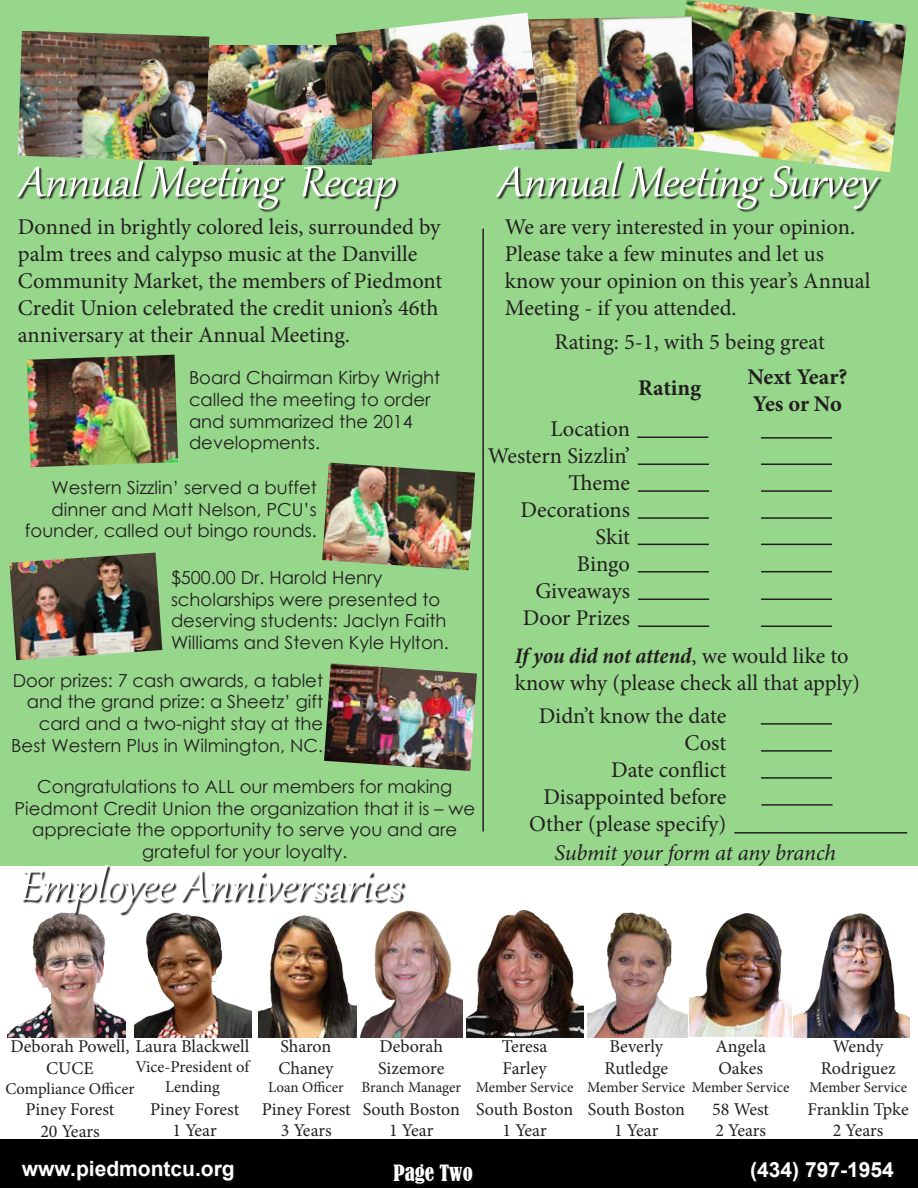
<style>
.page{position:relative;width:918px;height:1188px;background:#fff}
.page>*{position:absolute;margin:0;border:0;box-sizing:border-box;transform-origin:0 0}
.t1{font:italic 52.5px "Gabriola";color:#fff}
.t2{font:22.5px/27px "Minion Pro";color:#231f20}
.t3{font:italic 22.5px "Minion Pro";letter-spacing:-.015em;color:#231f20}
.t4{font:700 22.5px/27px "Minion Pro";letter-spacing:-.005em;color:#231f20}
.t5{font:700 21px "Arial";color:#fff}
.t6{font:condensed 21px "Bernard";color:#fff}
.t7{font:18px/21.6px "Century Gothic";color:#231f20;text-align:right}
.t8{font:18px/21.6px "Minion Pro";letter-spacing:-.005em;color:#231f20;text-align:center}
.t9{font:16.5px/19.8px "Minion Pro";color:#231f20;text-align:center}
.t10{font:15px "Minion Pro";color:#231f20}
.s1{font-weight:700;font-style:italic;font-stretch:condensed}
</style>
<div class="page">
<div style="left:0;top:0;width:918px;height:866px;background:#97d78c"></div>
<div style="left:0;top:1140px;width:918px;height:48px;background:#000"></div>
<div style="left:394px;top:1166px;width:81px;height:21px;background:#080707"></div>
<div style="left:752px;top:1163px;width:144px;height:22px;background:#231f20;opacity:.5"></div>
<div style="left:23px;top:1162px;width:213px;height:22px;background:#231f20;opacity:.5"></div>
<img style="left:690px;top:913px;width:102px;height:124px">
<img style="left:588px;top:912px;width:99px;height:125px">
<img style="left:7px;top:916px;width:118px;height:121px">
<img style="left:360px;top:910px;width:102px;height:127px">
<img style="left:134px;top:916px;width:117px;height:122px">
<img style="left:258px;top:916px;width:98px;height:121px">
<img style="left:466px;top:910px;width:118px;height:127px">
<img style="left:794px;top:913px;width:116px;height:124px">
<div style="left:22px;top:866px;width:384px;height:50px;background:#231f20;opacity:.95"></div>
<img style="left:670px;top:0;width:237px;height:172px">
<img style="left:542px;top:16px;width:152px;height:134px">
<img style="left:336px;top:13px;width:206px;height:149px">
<img style="left:209px;top:46px;width:162px;height:116px">
<img style="left:18px;top:31px;width:191px;height:131px">
<div style="left:18px;top:162px;width:381px;height:51px;background:#231f20;opacity:.95"></div>
<hr style="left:482px;top:229px;width:2px;height:603px;background:#231f20">
<div style="left:497px;top:162px;width:385px;height:51px;background:#231f20;opacity:.95"></div>
<hr style="left:761px;top:437px;width:71px;height:2px;background:#231f20">
<hr style="left:761px;top:464px;width:71px;height:1px;background:#231f20">
<hr style="left:761px;top:490px;width:71px;height:2px;background:#231f20">
<hr style="left:637px;top:437px;width:71px;height:1px;background:#231f20">
<hr style="left:638px;top:464px;width:71px;height:1px;background:#231f20">
<hr style="left:638px;top:490px;width:71px;height:2px;background:#231f20">
<hr style="left:761px;top:517px;width:71px;height:2px;background:#231f20">
<hr style="left:638px;top:517px;width:71px;height:2px;background:#231f20">
<hr style="left:638px;top:544px;width:71px;height:1px;background:#231f20">
<hr style="left:761px;top:544px;width:71px;height:1px;background:#231f20">
<hr style="left:638px;top:571px;width:71px;height:2px;background:#231f20">
<hr style="left:761px;top:571px;width:71px;height:1px;background:#231f20">
<hr style="left:638px;top:599px;width:71px;height:1px;background:#231f20">
<hr style="left:761px;top:599px;width:71px;height:1px;background:#231f20">
<hr style="left:638px;top:626px;width:71px;height:1px;background:#231f20">
<hr style="left:761px;top:626px;width:71px;height:1px;background:#231f20">
<hr style="left:761px;top:723px;width:71px;height:2px;background:#231f20">
<hr style="left:761px;top:750px;width:71px;height:2px;background:#231f20">
<hr style="left:761px;top:777px;width:71px;height:2px;background:#231f20">
<hr style="left:761px;top:804px;width:72px;height:2px;background:#231f20">
<hr style="left:734px;top:832px;width:173px;height:2px;background:#231f20">
<img style="left:322px;top:463px;width:153px;height:107px">
<img style="left:9px;top:553px;width:153px;height:107px">
<img style="left:27px;top:355px;width:151px;height:112px">
<img style="left:324px;top:663px;width:153px;height:108px">
<h1 class="t1" style="left:18px;top:147px;width:396px">AnnualMeetingRecap</h1>
<h1 class="t1" style="left:497px;top:147px;width:397px">AnnualMeetingSurvey</h1>
<p class="t2" style="left:505px;top:214px;width:367px">We are very interested in your opinion.<br>Please take a few minutes and let us know your opinion on this year’s Annual Meeting - if you attended.</p>
<p class="t2" style="left:554px;top:329px;width:272px">Rating: 5-1, with 5 being great</p>
<p class="t2" style="left:18px;top:214px;width:426px">Donned in brightly colored leis, surrounded by palm trees and calypso music at the Danville Community Market, the members of Piedmont Credit Union celebrated the credit union’s 46th anniversary at their Annual Meeting.</p>
<p class="t7" style="left:189px;top:367px;width:253px;text-align:left">Board Chairman Kirby Wright called the meeting to order and summarized the 2014 developments.</p>
<p class="t7" style="left:25px;top:477px;width:293px">Western Sizzlin’ served a buffet dinner and Matt Nelson, PCU’s founder, called out bingo rounds.</p>
<p class="t7" style="left:171px;top:567px;width:279px;text-align:left">$500.00 Dr. Harold Henry scholarships were presented to deserving students: Jaclyn Faith<br>Williams and Steven Kyle Hylton.</p>
<p class="t7" style="left:11px;top:669px;width:313px">Door prizes: 7 cash awards, a tablet and the grand prize: a Sheetz’ gift card and a two-night stay at the Best Western Plus in Wilmington, NC.</p>
<p class="t7" style="left:15px;top:775px;width:462px;text-align:center">Congratulations to ALL our members for making Piedmont Credit Union the organization that it is – we appreciate the opportunity to serve you and are grateful for your loyalty.</p>
<h1 class="t1" style="left:18px;top:851px;width:402px">EmployeeAnniversaries</h1>
<p class="t2" style="left:488px;top:415px;width:144px;text-align:right">Location<br>Western Sizzlin’<br>Theme<br>Decorations<br>Skit<br>Bingo<br>Giveaways<br>Door Prizes</p>
<p class="t4" style="left:638px;top:374px;width:65px">Rating</p>
<p class="t4" style="left:747px;top:363px;width:102px">Next Year?<br>Yes or No</p>
<p class="t2" style="left:515px;top:643px;width:347px"><span class="s1">If you did not attend</span>, we would like to know why (please check all that apply)</p>
<p class="t2" style="left:529px;top:702px;width:199px;text-align:right">Didn’t know the date<br>Cost<br>Date conflict<br>Disappointed before<br>Other (please specify)</p>
<p class="t3" style="left:555px;top:837px;width:283px">Submit your form at any branch</p>
<p class="t8" style="left:46px;top:1036px;width:205px;text-align:left;text-indent:-36px">Deborah Powell, Laura Blackwell<br>CUCE</p>
<p class="t9" style="left:5px;top:1079px;width:131px">Compliance Officer</p>
<p class="t8" style="left:26px;top:1099px;width:90px">Piney Forest<br>20 Years</p>
<p class="t9" style="left:135px;top:1057px;width:115px">Vice-President of<br>Lending</p>
<p class="t8" style="left:150px;top:1098px;width:90px">Piney Forest<br>1 Year</p>
<p class="t8" style="left:278px;top:1036px;width:57px;text-align:left">Sharon<br>Chaney</p>
<p class="t10" style="left:268px;top:1077px;width:77px">Loan Officer</p>
<p class="t8" style="left:262px;top:1098px;width:90px">Piney Forest<br>3 Years</p>
<p class="t8" style="left:378px;top:1036px;width:68px;text-align:left">Deborah<br>Sizemore</p>
<p class="t10" style="left:362px;top:1077px;width:101px">Branch Manager</p>
<p class="t8" style="left:363px;top:1098px;width:99px">South Boston<br>1 Year</p>
<p class="t8" style="left:502px;top:1036px;width:47px;text-align:left">Teresa<br>Farley</p>
<p class="t10" style="left:476px;top:1077px;width:100px">Member Service</p>
<p class="t8" style="left:476px;top:1098px;width:99px">South Boston<br>1 Year</p>
<p class="t8" style="left:715px;top:1036px;width:52px;text-align:left">Angela<br>Oakes</p>
<p class="t8" style="left:712px;top:1098px;width:58px;text-align:left">58 West<br>2 Years</p>
<p class="t8" style="left:605px;top:1036px;width:65px;text-align:left">Beverly<br>Rutledge</p>
<p class="t10" style="left:587px;top:1077px;width:204px">Member Service Member Service</p>
<p class="t8" style="left:588px;top:1098px;width:99px">South Boston<br>1 Year</p>
<p class="t8" style="left:821px;top:1036px;width:76px">Wendy<br>Rodriguez</p>
<p class="t10" style="left:809px;top:1077px;width:100px">Member Service</p>
<p class="t8" style="left:808px;top:1098px;width:103px">Franklin Tpke<br>2 Years</p>
<p class="t5" style="left:22px;top:1155px;width:214px">www.piedmontcu.org</p>
<p class="t6" style="left:393px;top:1160px;width:81px">Page Two</p>
<p class="t5" style="left:750px;top:1155px;width:145px">(434) 797-1954</p>
</div>
